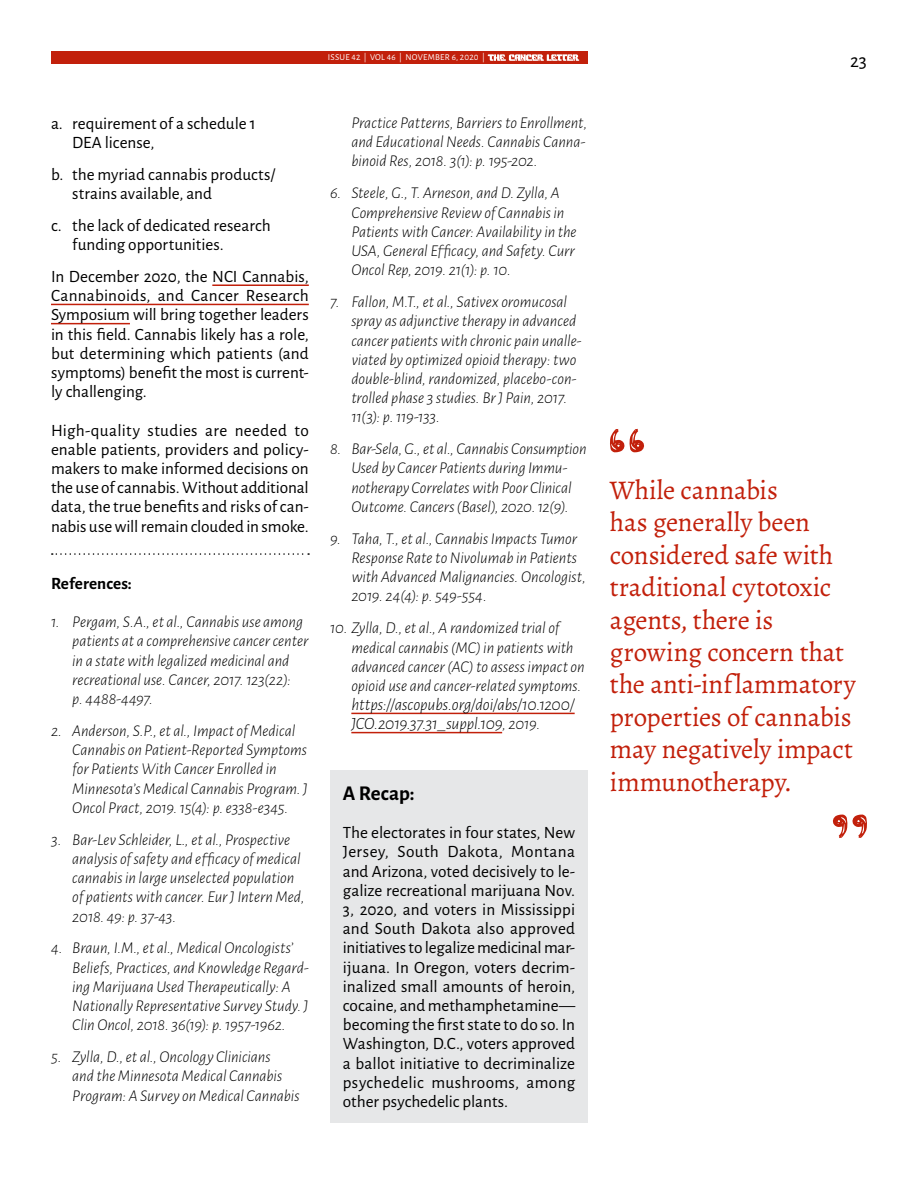
<style>
.page{position:relative;width:918px;height:1188px;background:#fff}
.page>*{position:absolute;margin:0;border:0;box-sizing:border-box;transform-origin:0 0}
.Pull_Quote{font:27px/32.4px "Alegreya";letter-spacing:-.01em;color:#c2200b}
.Transcripts__Grey{font:700 21px "Alegreya Sans";letter-spacing:-.005em;color:#000}
.t1{font:19.5px "Alegreya Sans";color:#000}
.Transcripts__Grey-2{font:17.25px/19.2px "Alegreya Sans";color:#000;text-align:justify}
.t2{font:italic 300 17.25px/19.2px "Alegreya Sans";letter-spacing:-.005em;color:#000}
.Bold__grey_paragraph{font:700 17.25px "Alegreya Sans";color:#000}
.t3{font:italic 300 16.5px/19.2px "Alegreya Sans";color:#000}
.t4{font:9px "Alegreya Sans";letter-spacing:.025em;color:#fff}
.s1{font-size:16.5px}
</style>
<div class="page">
<div style="left:51px;top:51px;width:537px;height:13px;background:#c2200b"></div>
<svg style="left:488px;top:54px;width:91px;height:7px"></svg>
<hr style="left:351px;top:713px;width:224px;height:1px;background:#c2200b">
<hr style="left:351px;top:732px;width:151px;height:1px;background:#c2200b">
<div style="left:330px;top:770px;width:258px;height:47px;background:#e6e7e8"></div>
<div style="left:330px;top:812px;width:258px;height:311px;background:#e6e7e8"></div>
<hr style="left:212px;top:284px;width:97px;height:2px;background:#c2200b">
<hr style="left:51px;top:304px;width:258px;height:1px;background:#c2200b">
<hr style="left:51px;top:323px;width:79px;height:1px;background:#c2200b">
<svg style="left:52px;top:553px;width:257px;height:2px"></svg>
<svg style="left:610px;top:429px;width:34px;height:24px"></svg>
<svg style="left:832px;top:814px;width:35px;height:24px"></svg>
<p class="t4" style="left:328px;top:51px;width:159px">ISSUE 42 | VOL 46 | NOVEMBER 6, 2020 |</p>
<p class="Transcripts__Grey-2" style="left:72px;top:113px;width:185px;text-indent:-21px">a. requirement of a schedule 1<br>DEA license,</p>
<p class="Transcripts__Grey-2" style="left:72px;top:164px;width:205px;text-indent:-21px">b. the myriad cannabis products/ strains available, and</p>
<p class="Transcripts__Grey-2" style="left:72px;top:215px;width:200px;text-indent:-21px">c. the lack of dedicated research funding opportunities.</p>
<p class="Transcripts__Grey-2" style="left:51px;top:266px;width:259px">In December 2020, the NCI Cannabis, Cannabinoids, and Cancer Research Symposium will bring together leaders in this field. Cannabis likely has a role, but determining which patients (and symptoms) benefit the most is current&shy;ly challenging.</p>
<p class="Transcripts__Grey-2" style="left:51px;top:420px;width:259px">High-quality studies are needed to enable patients, providers and policy&shy;makers to make informed decisions on the use of cannabis. Without additional data, the true benefits and risks of can&shy;nabis use will remain clouded in smoke.</p>
<p class="Bold__grey_paragraph" style="left:51px;top:571px;width:82px">References:</p>
<p class="t3" style="left:72px;top:612px;width:238px;text-indent:-21px">1. Pergam, S.A., et al., Cannabis use among patients at a comprehensive cancer center in a state with legalized medicinal and recreational use. Cancer, 2017. 123(22):<br>p. 4488-4497.</p>
<p class="t3" style="left:72px;top:721px;width:237px;text-indent:-21px">2. Anderson, S.P., et al., Impact of Medical Cannabis on Patient-Reported Symptoms for Patients With Cancer Enrolled in Minnesota’s Medical Cannabis Program. J Oncol Pract, 2019. 15(4): p. e338-e345.</p>
<p class="t3" style="left:72px;top:829px;width:234px;text-indent:-21px">3. Bar-Lev Schleider, L., et al., Prospective analysis of safety and efficacy of medical cannabis in large unselected population of patients with cancer. Eur J Intern Med, 2018. 49: p. 37-43.</p>
<p class="t3" style="left:72px;top:938px;width:238px;text-indent:-21px">4. Braun, I.M., et al., Medical Oncologists’ Beliefs, Practices, and Knowledge Regard&shy;ing Marijuana Used Therapeutically: A Nationally Representative Survey Study. J Clin Oncol, 2018. 36(19): p. 1957-1962.</p>
<p class="t3" style="left:72px;top:1047px;width:229px;text-indent:-21px">5. Zylla, D., et al., Oncology Clinicians<br>and the Minnesota Medical Cannabis<br>Program: A Survey on Medical Cannabis</p>
<p class="t3" style="left:351px;top:113px;width:237px;text-align:justify">Practice Patterns, Barriers to Enrollment, and Educational Needs. Cannabis Canna&shy;binoid Res, 2018. 3(1): p. 195-202.</p>
<p class="t3" style="left:351px;top:183px;width:227px;text-indent:-21px">6. Steele, G., T. Arneson, and D. Zylla, A Comprehensive Review of Cannabis in Patients with Cancer: Availability in the USA, General Efficacy, and Safety. Curr Oncol Rep, 2019. 21(1): p. 10.</p>
<p class="t3" style="left:351px;top:292px;width:232px;text-indent:-21px">7. Fallon, M.T., et al., Sativex oromucosal spray as adjunctive therapy in advanced cancer patients with chronic pain unalle&shy;viated by optimized opioid therapy: two double-blind, randomized, placebo-con&shy;trolled phase 3 studies. Br J Pain, 2017.<br>11(3): p. 119-133.</p>
<p class="t3" style="left:330px;top:439px;width:258px;text-align:center">8. Bar-Sela, G., et al., Cannabis Consumption Used by Cancer Patients during Immu&shy;notherapy Correlates with Poor Clinical Outcome. Cancers (Basel), 2020. 12(9).</p>
<p class="t3" style="left:351px;top:528px;width:236px;text-indent:-21px">9. Taha, T., et al., Cannabis Impacts Tumor Response Rate to Nivolumab in Patients with Advanced Malignancies. Oncologist, 2019. 24(4): p. 549-554.</p>
<p class="t3" style="left:351px;top:618px;width:235px;text-indent:-21px">10. Zylla, D., et al., A randomized trial of medical cannabis (MC) in patients with advanced cancer (AC) to assess impact on opioid use and cancer-related symptoms.</p>
<p class="t2" style="left:351px;top:695px;width:225px">https://ascopubs.org/doi/abs/10.1200/<br>JCO.2019.37.31_suppl.109<span class="s1">, 2019.</span></p>
<p class="Transcripts__Grey" style="left:343px;top:778px;width:73px">A Recap:</p>
<p class="Transcripts__Grey-2" style="left:343px;top:822px;width:234px">The electorates in four states, New Jersey, South Dakota, Montana and Arizona, voted decisively to le&shy;galize recreational marijuana Nov.<br>3, 2020, and voters in Mississippi and South Dakota also approved initiatives to legalize medicinal mar&shy;ijuana. In Oregon, voters decrim&shy;inalized small amounts of heroin, cocaine, and methamphetamine— becoming the first state to do so. In Washington, D.C., voters approved a ballot initiative to decriminalize psychedelic mushrooms, among other psychedelic plants.</p>
<p class="t1" style="left:850px;top:47px;width:18px">23</p>
<p class="Pull_Quote" style="left:610px;top:474px;width:247px">While cannabis<br>has generally been considered safe with traditional cytotoxic agents, there is growing concern that the anti-inf lammatory properties of cannabis may negatively impact immunotherapy.</p>
</div>
